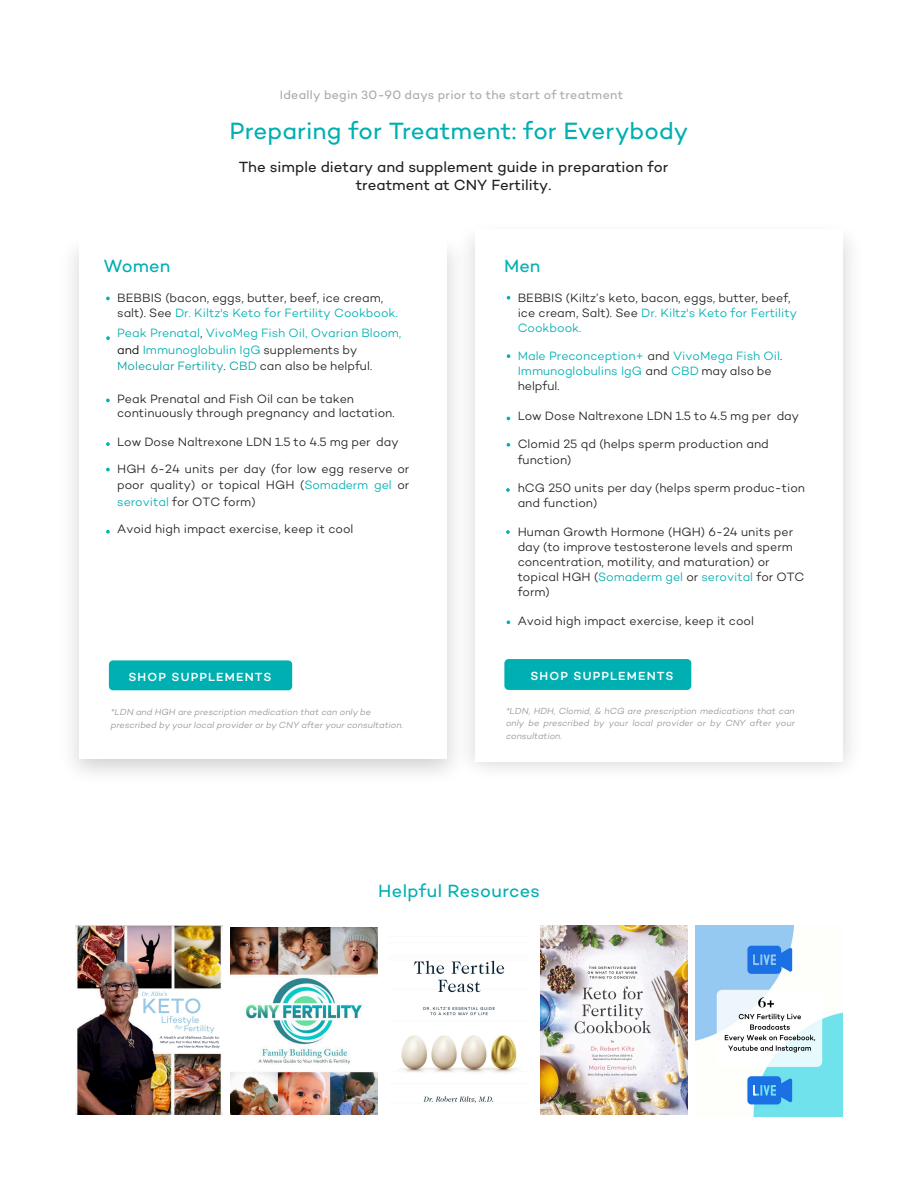
<style>
.page{position:relative;width:918px;height:1188px;background:#fff}
.page>*{position:absolute;margin:0;border:0;box-sizing:border-box;transform-origin:0 0}
.t1{font:24px "Campton";letter-spacing:.005em;color:#00afb2}
.t2{font:18px "Campton";letter-spacing:.015em;color:#00afb2}
.t3{font:15px/18px "Campton";color:#231f20;text-align:center}
.t4{font:300 12.3px/15.1px "Campton";color:#231f20}
.t5{font:300 12.3px/16.5px "Campton";color:#00afb2}
.t6{font:12.3px "Campton";letter-spacing:.025em;color:#a8a9ad}
.t7{font:500 12px "Campton";letter-spacing:.1em;color:#fff}
.t8{font:italic 300 9px/12.6px "Campton";color:#939598;text-align:justify}
.s1{color:#00afb2}
.s2{color:#231f20}
.s3{color:#000}
.s4{color:#00a3a3}
.s5{color:#00a3a2}
</style>
<div class="page">
<div style="left:79px;top:227px;width:368px;height:532px;background:#fff"></div>
<svg style="left:106px;top:336px;width:4px;height:4px"></svg>
<svg style="left:106px;top:297px;width:4px;height:3px"></svg>
<svg style="left:106px;top:468px;width:4px;height:3px"></svg>
<svg style="left:106px;top:399px;width:4px;height:3px"></svg>
<svg style="left:106px;top:530px;width:4px;height:4px"></svg>
<svg style="left:507px;top:296px;width:3px;height:4px"></svg>
<svg style="left:507px;top:354px;width:3px;height:4px"></svg>
<svg style="left:507px;top:443px;width:3px;height:4px"></svg>
<svg style="left:507px;top:620px;width:3px;height:4px"></svg>
<img style="left:401px;top:960px;width:119px;height:143px">
<img style="left:541px;top:925px;width:147px;height:190px">
<div style="left:504px;top:659px;width:187px;height:31px;background:#00afb2;border-radius:4px"></div>
<div style="left:109px;top:660px;width:183px;height:30px;background:#00afb2;border-radius:4px"></div>
<img style="left:75px;top:925px;width:147px;height:190px">
<svg style="left:506px;top:488px;width:4px;height:4px"></svg>
<svg style="left:506px;top:530px;width:4px;height:4px"></svg>
<img style="left:230px;top:927px;width:147px;height:188px">
<img style="left:696px;top:925px;width:147px;height:191px">
<svg style="left:106px;top:442px;width:4px;height:4px"></svg>
<p class="t6" style="left:280px;top:87px;width:345px">Ideally begin 30-90 days prior to the start of treatment</p>
<h1 class="t1" style="left:229px;top:116px;width:461px">Preparing for Treatment: for Everybody</h1>
<h2 class="t2" style="left:104px;top:254px;width:68px">Women</h2>
<p class="t3" style="left:239px;top:157px;width:431px">The simple dietary and supplement guide in preparation for treatment at CNY Fertility.</p>
<h2 class="t2" style="left:504px;top:254px;width:38px">Men</h2>
<p class="t4" style="left:117px;top:290px;width:282px">BEBBIS (bacon, eggs, butter, beef, ice cream, salt). See <span class="s1">Dr. Kiltz's Keto for Fertility Cookbook.</span></p>
<p class="t5" style="left:117px;top:325px;width:286px">Peak Prenatal<span class="s2">,</span> VivoMeg Fish Oil, Ovarian Bloom, <span class="s3">and</span> Immunoglobulin IgG <span class="s2">supplements by<br></span><span class="s4">Molecular Fertility</span><span class="s2">.</span> <span class="s5">CBD</span> <span class="s2">can also be helpful.</span></p>
<p class="t4" style="left:117px;top:391px;width:279px;line-height:14.7px">Peak Prenatal and Fish Oil can be taken continuously through pregnancy and lactation.</p>
<p class="t4" style="left:117px;top:428px;width:294px;line-height:27px">Low Dose Naltrexone LDN 1.5 to 4.5 mg per day<br>HGH 6-24 units per day (for low egg reserve or</p>
<p class="t4" style="left:117px;top:477px;width:294px;line-height:16.5px">poor quality) or topical HGH (<span class="s1">Somaderm gel</span> or <span class="s1">serovital</span> for OTC form)</p>
<p class="t4" style="left:117px;top:521px;width:238px">Avoid high impact exercise, keep it cool</p>
<p class="t4" style="left:518px;top:290px;width:281px">BEBBIS (Kiltz’s keto, bacon, eggs, butter, beef, ice cream, Salt). See <span class="s1">Dr. Kiltz's Keto for Fertility<br>Cookbook.</span></p>
<p class="t5" style="left:518px;top:348px;width:266px;line-height:15.1px">Male Preconception+ <span class="s2">and</span> VivoMega Fish Oil<span class="s2">.<br></span>Immunoglobulins IgG <span class="s2">and</span> CBD <span class="s2">may also be helpful.</span></p>
<p class="t4" style="left:518px;top:408px;width:283px">Low Dose Naltrexone LDN 1.5 to 4.5 mg per day</p>
<p class="t4" style="left:518px;top:436px;width:253px">Clomid 25 qd (helps sperm production and function)</p>
<p class="t4" style="left:518px;top:480px;width:289px">hCG 250 units per day (helps sperm produc-tion and function)</p>
<p class="t4" style="left:518px;top:524px;width:288px">Human Growth Hormone (HGH) 6-24 units per day (to improve testosterone levels and sperm concentration, motility, and maturation) or topical HGH (<span class="s1">Somaderm gel</span> or <span class="s1">serovital</span> for OTC form)</p>
<p class="t4" style="left:518px;top:613px;width:238px">Avoid high impact exercise, keep it cool</p>
<p class="t7" style="left:128px;top:669px;width:145px">SHOP SUPPLEMENTS</p>
<p class="t7" style="left:530px;top:668px;width:145px">SHOP SUPPLEMENTS</p>
<p class="t8" style="left:111px;top:705px;width:294px;line-height:13.2px">*LDN and HGH are prescription medication that can only be prescribed by your local provider or by CNY after your consultation.</p>
<p class="t8" style="left:506px;top:704px;width:290px">*LDN, HDH, Clomid, &amp; hCG are prescription medications that can only be prescribed by your local provider or by CNY after your consultation.</p>
<h2 class="t2" style="left:378px;top:880px;width:163px">Helpful Resources</h2>
</div>
